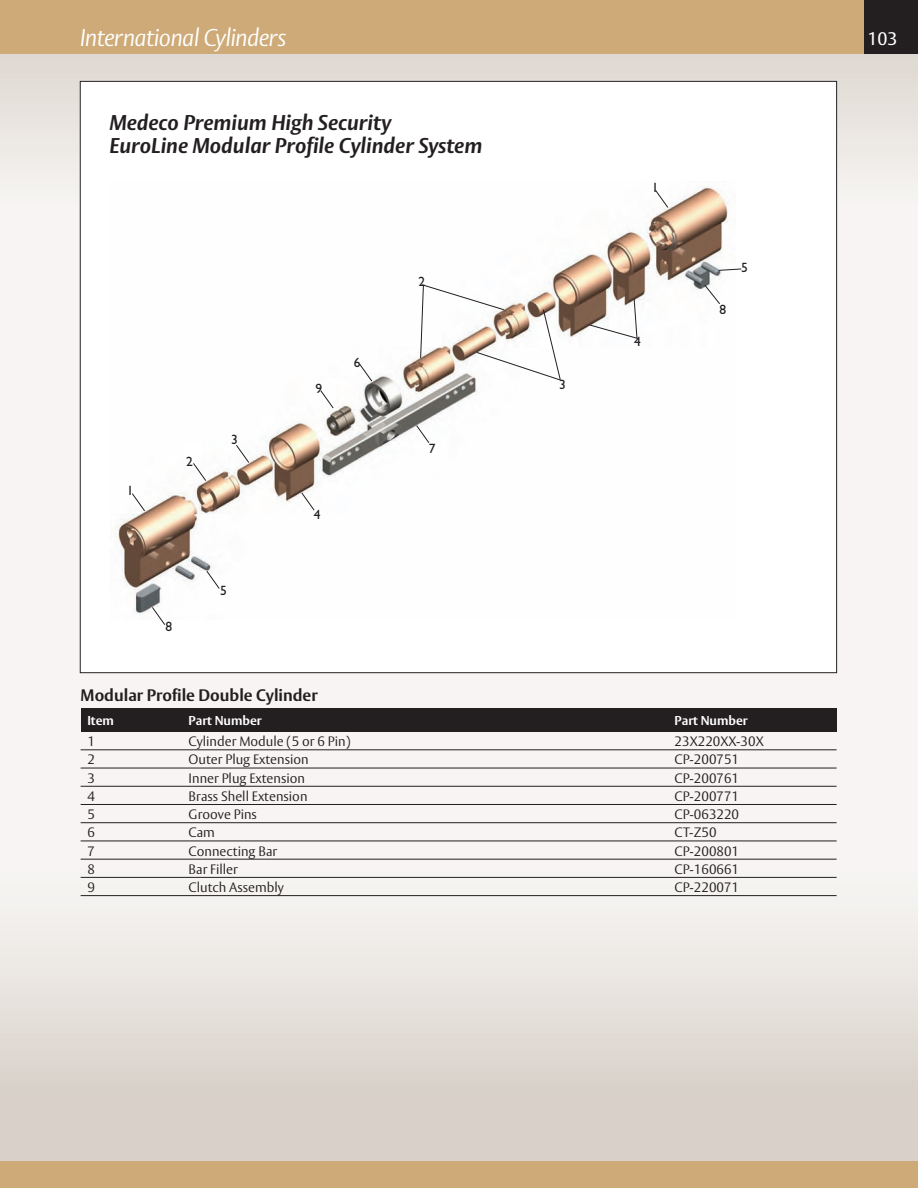
<style>
.page{position:relative;width:918px;height:1188px;background:#f7f4f3}
.page>*{position:absolute;margin:0;border:0;box-sizing:border-box;transform-origin:0 0}
.t1{font:italic 300 24px "ASSA Vesta";letter-spacing:-.03em;color:#fff}
.t2{font:italic 700 21.15px/23px "ASSA Vesta";color:#231f20}
.t3{font:18px "ASSA Vesta";color:#fff}
.t4{font:700 16.5px "ASSA Vesta";color:#231f20}
.t5{font:300 13.5px "ASSA Vesta";color:#231f20}
.t6{font:13.5px "Gill Sans";color:#231f20}
.t7{font:700 12.75px "ASSA Vesta";color:#fff}
</style>
<div class="page">
<div style="left:0;top:756px;width:918px;height:432px;background:linear-gradient(to bottom,#fcfbfb,#d4ccc3)"></div>
<svg style="left:0;top:54px;width:918px;height:216px"></svg>
<div style="left:0;top:0;width:918px;height:54px;background:#ceaa78"></div>
<div style="left:0;top:1161px;width:918px;height:27px;background:#ceaa78"></div>
<div style="left:864px;top:0;width:54px;height:54px;background:#231f20"></div>
<div style="left:81px;top:709px;width:756px;height:23px;background:#231f20"></div>
<hr style="left:81px;top:749px;width:756px;height:1px;background:#231f20">
<hr style="left:81px;top:768px;width:756px;height:1px;background:#231f20">
<hr style="left:81px;top:786px;width:756px;height:1px;background:#231f20">
<hr style="left:81px;top:804px;width:756px;height:1px;background:#231f20">
<hr style="left:81px;top:822px;width:756px;height:1px;background:#231f20">
<hr style="left:81px;top:841px;width:756px;height:1px;background:#231f20">
<hr style="left:81px;top:859px;width:756px;height:1px;background:#231f20">
<hr style="left:81px;top:877px;width:756px;height:1px;background:#231f20">
<hr style="left:81px;top:895px;width:756px;height:1px;background:#231f20">
<div style="left:80px;top:81px;width:757px;height:592px;background:#fff"></div>
<img style="left:115px;top:187px;width:620px;height:428px">
<svg style="left:132px;top:493px;width:13px;height:18px"></svg>
<svg style="left:193px;top:463px;width:13px;height:18px"></svg>
<svg style="left:236px;top:445px;width:13px;height:18px"></svg>
<svg style="left:321px;top:390px;width:12px;height:18px"></svg>
<svg style="left:359px;top:364px;width:13px;height:17px"></svg>
<svg style="left:416px;top:425px;width:13px;height:18px"></svg>
<svg style="left:302px;top:493px;width:12px;height:17px"></svg>
<svg style="left:207px;top:571px;width:12px;height:18px"></svg>
<svg style="left:152px;top:607px;width:13px;height:18px"></svg>
<svg style="left:655px;top:190px;width:13px;height:18px"></svg>
<svg style="left:719px;top:269px;width:22px;height:2px"></svg>
<svg style="left:705px;top:285px;width:15px;height:19px"></svg>
<svg style="left:590px;top:299px;width:49px;height:40px"></svg>
<svg style="left:420px;top:285px;width:141px;height:95px"></svg>
<h1 class="t1" style="left:80px;top:23px;width:208px">International Cylinders</h1>
<h2 class="t2" style="left:110px;top:112px;width:374px">Medeco Premium High Security<br>EuroLine Modular Profile Cylinder System</h2>
<p class="t6" style="left:127px;top:482px;width:8px">1</p>
<p class="t6" style="left:186px;top:453px;width:8px">2</p>
<p class="t6" style="left:231px;top:432px;width:8px">3</p>
<p class="t6" style="left:166px;top:619px;width:8px">8</p>
<p class="t6" style="left:220px;top:583px;width:8px">5</p>
<p class="t6" style="left:316px;top:381px;width:8px">9</p>
<p class="t6" style="left:314px;top:506px;width:8px">4</p>
<p class="t4" style="left:81px;top:685px;width:239px">Modular Profile Double Cylinder</p>
<p class="t6" style="left:354px;top:354px;width:8px">6</p>
<p class="t6" style="left:418px;top:273px;width:8px">2</p>
<p class="t6" style="left:429px;top:441px;width:8px">7</p>
<p class="t6" style="left:559px;top:376px;width:8px">3</p>
<p class="t6" style="left:652px;top:180px;width:8px">1</p>
<p class="t6" style="left:634px;top:333px;width:8px">4</p>
<p class="t6" style="left:720px;top:301px;width:8px">8</p>
<p class="t6" style="left:741px;top:260px;width:8px">5</p>
<p class="t7" style="left:87px;top:713px;width:28px">Item</p>
<p class="t7" style="left:189px;top:713px;width:75px">Part Number</p>
<p class="t7" style="left:675px;top:713px;width:75px">Part Number</p>
<p class="t5" style="left:87px;top:733px;width:9px">1</p>
<p class="t5" style="left:189px;top:733px;width:164px">Cylinder Module (5 or 6 Pin)</p>
<p class="t5" style="left:675px;top:733px;width:91px">23X220XX-30X</p>
<p class="t5" style="left:87px;top:752px;width:9px">2</p>
<p class="t5" style="left:189px;top:752px;width:122px">Outer Plug Extension</p>
<p class="t5" style="left:675px;top:752px;width:66px">CP-200751</p>
<p class="t5" style="left:87px;top:770px;width:9px">3</p>
<p class="t5" style="left:189px;top:770px;width:118px">Inner Plug Extension</p>
<p class="t5" style="left:675px;top:770px;width:66px">CP-200761</p>
<p class="t5" style="left:87px;top:788px;width:9px">4</p>
<p class="t5" style="left:189px;top:788px;width:120px">Brass Shell Extension</p>
<p class="t5" style="left:675px;top:788px;width:66px">CP-200771</p>
<p class="t5" style="left:87px;top:806px;width:9px">5</p>
<p class="t5" style="left:189px;top:806px;width:70px">Groove Pins</p>
<p class="t5" style="left:675px;top:806px;width:66px">CP-063220</p>
<p class="t5" style="left:87px;top:824px;width:9px">6</p>
<p class="t5" style="left:189px;top:824px;width:28px">Cam</p>
<p class="t5" style="left:675px;top:824px;width:43px">CT-Z50</p>
<p class="t5" style="left:87px;top:843px;width:9px">7</p>
<p class="t5" style="left:189px;top:843px;width:90px">Connecting Bar</p>
<p class="t5" style="left:675px;top:843px;width:66px">CP-200801</p>
<p class="t5" style="left:87px;top:861px;width:9px">8</p>
<p class="t5" style="left:189px;top:861px;width:51px">Bar Filler</p>
<p class="t5" style="left:675px;top:861px;width:66px">CP-160661</p>
<p class="t5" style="left:87px;top:879px;width:9px">9</p>
<p class="t5" style="left:189px;top:879px;width:97px">Clutch Assembly</p>
<p class="t5" style="left:675px;top:879px;width:66px">CP-220071</p>
<h3 class="t3" style="left:867px;top:28px;width:32px">103</h3>
</div>
